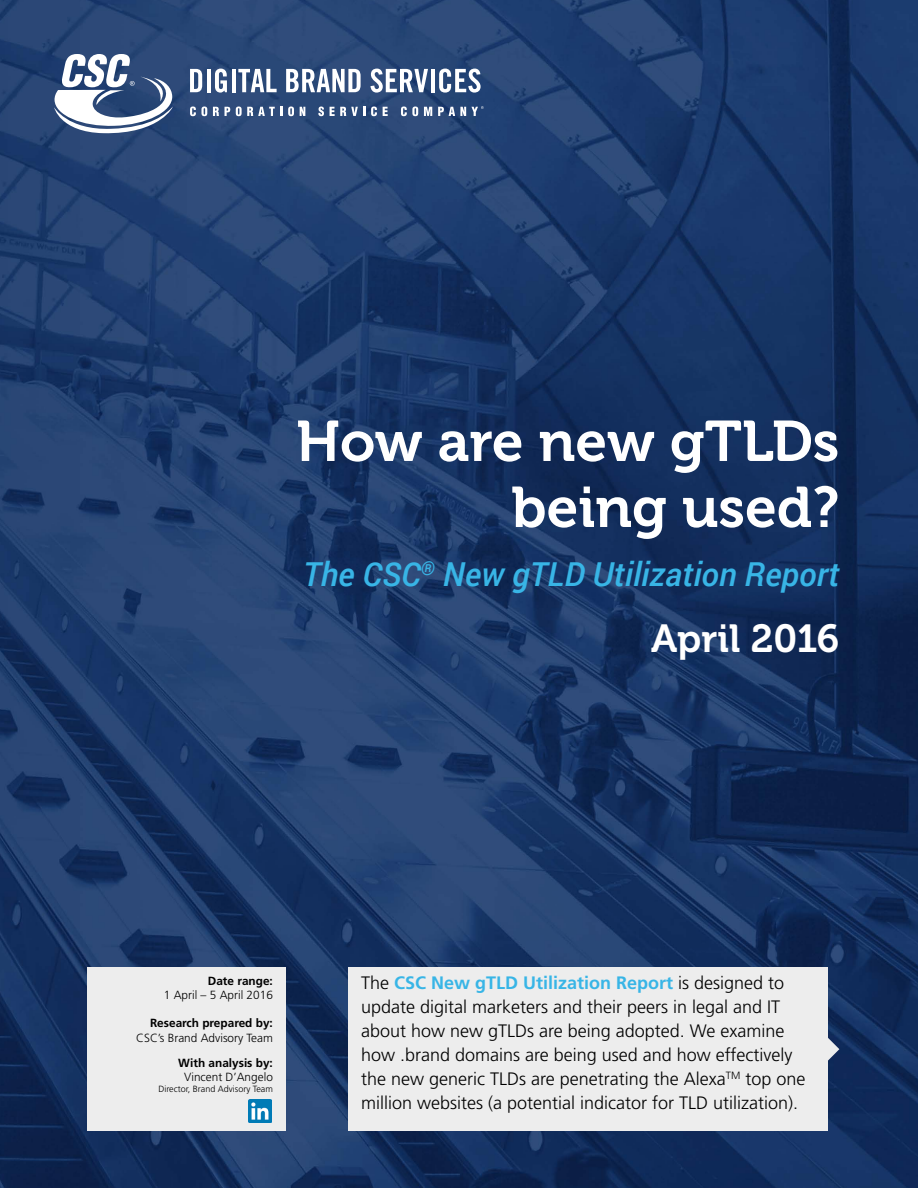
<style>
.page{position:relative;width:918px;height:1188px;background:#fff}
.page>*{position:absolute;margin:0;border:0;box-sizing:border-box;transform-origin:0 0}
.t1{font:57px/66px "Museo 700";color:#fff;text-align:right}
.t2{font:39px "Museo 700";color:#fff}
.t3{font:italic 500 33px "Roboto";color:#38b5e6}
.t4{font:300 18px/24px "Frutiger LT Std";color:#000}
.t5{font:300 11.85px "Frutiger LT Std";color:#000}
.t6{font:700 11.85px "Frutiger LT Std";color:#000}
.t7{font:300 9px "Frutiger LT Std";color:#000}
.s1{font-weight:700;color:#38b5e6}
</style>
<div class="page">
<img style="left:0;top:0;width:918px;height:1188px">
<svg style="left:54px;top:54px;width:120px;height:80px"></svg>
<svg style="left:190px;top:107px;width:17px;height:9px"></svg>
<svg style="left:213px;top:107px;width:6px;height:9px"></svg>
<svg style="left:225px;top:107px;width:5px;height:9px"></svg>
<svg style="left:236px;top:107px;width:46px;height:9px"></svg>
<svg style="left:288px;top:107px;width:6px;height:9px"></svg>
<svg style="left:300px;top:107px;width:5px;height:9px"></svg>
<svg style="left:318px;top:107px;width:6px;height:9px"></svg>
<svg style="left:330px;top:107px;width:35px;height:9px"></svg>
<svg style="left:371px;top:107px;width:6px;height:9px"></svg>
<svg style="left:383px;top:107px;width:5px;height:9px"></svg>
<svg style="left:401px;top:107px;width:17px;height:9px"></svg>
<svg style="left:424px;top:107px;width:8px;height:9px"></svg>
<svg style="left:438px;top:106px;width:46px;height:10px"></svg>
<svg style="left:190px;top:69px;width:12px;height:23px"></svg>
<hr style="left:207px;top:69px;width:4px;height:23px;background:#fff">
<svg style="left:215px;top:69px;width:12px;height:24px"></svg>
<hr style="left:232px;top:69px;width:4px;height:23px;background:#fff">
<svg style="left:238px;top:69px;width:39px;height:23px"></svg>
<svg style="left:286px;top:69px;width:75px;height:23px"></svg>
<svg style="left:371px;top:69px;width:57px;height:24px"></svg>
<hr style="left:431px;top:69px;width:4px;height:23px;background:#fff">
<svg style="left:439px;top:69px;width:42px;height:24px"></svg>
<div style="left:348px;top:967px;width:480px;height:164px;background:#ededed"></div>
<svg style="left:828px;top:1034px;width:11px;height:30px"></svg>
<div style="left:87px;top:967px;width:199px;height:164px;background:#ededed"></div>
<img style="left:248px;top:1099px;width:24px;height:24px">
<h1 class="t1" style="left:296px;top:409px;width:545px">How are new gTLDs being used?</h1>
<h3 class="t3" style="left:303px;top:551px;width:538px">The CSC<sup>®</sup> New gTLD Utilization Report</h3>
<h2 class="t2" style="left:651px;top:617px;width:190px">April 2016</h2>
<p class="t6" style="left:208px;top:974px;width:67px">Date range:</p>
<p class="t5" style="left:164px;top:988px;width:111px">1 April – 5 April 2016</p>
<p class="t6" style="left:150px;top:1016px;width:124px">Research prepared by:</p>
<p class="t5" style="left:136px;top:1031px;width:138px">CSC’s Brand Advisory Team</p>
<p class="t6" style="left:178px;top:1056px;width:96px">With analysis by:</p>
<p class="t5" style="left:184px;top:1070px;width:90px">Vincent D’Angelo</p>
<p class="t7" style="left:158px;top:1084px;width:116px">Director, Brand Advisory Team</p>
<p class="t4" style="left:361px;top:971px;width:446px">The <span class="s1">CSC New gTLD Utilization Report</span> is designed to update digital marketers and their peers in legal and IT about how new gTLDs are being adopted. We examine how .brand domains are being used and how effectively the new generic TLDs are penetrating the Alexa<sup>TM</sup> top one million websites (a potential indicator for TLD utilization).</p>
</div>
